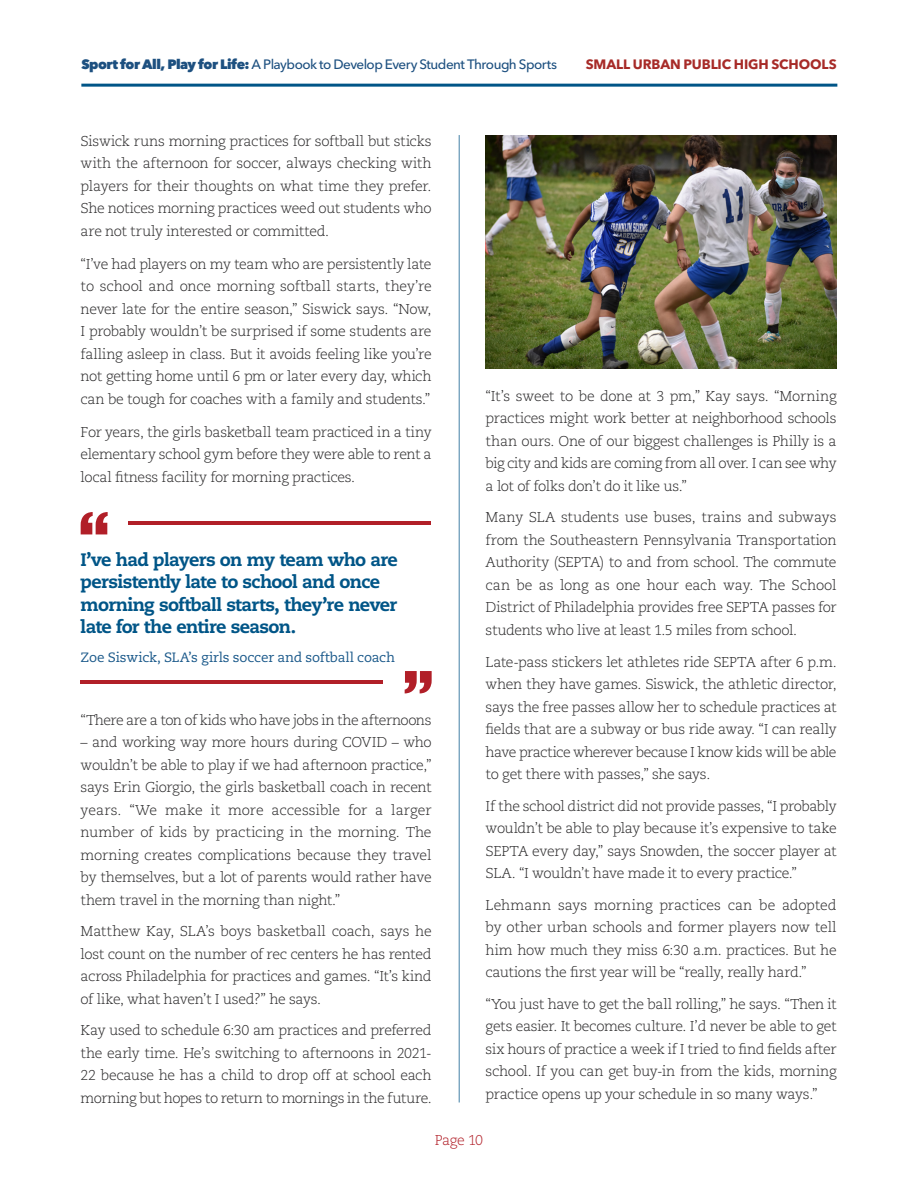
<style>
.page{position:relative;width:918px;height:1188px;background:#fff}
.page>*{position:absolute;margin:0;border:0;box-sizing:border-box;transform-origin:0 0}
.t1{font:800 18px/22.5px "Caecilia LT Std";letter-spacing:-.035em;color:#005587}
.t2{font:300 14.25px/22.5px "Caecilia LT Std";letter-spacing:-.03em;color:#292829;text-align:justify}
.t3{font:300 14.25px "Caecilia LT Std";letter-spacing:-.035em;color:#b11f28}
.t4{font:500 13.5px "Avenir Next LT Pro";letter-spacing:-.04em;color:#1d5080}
.t5{font:13.5px "Caecilia LT Std";letter-spacing:-.01em;color:#1c5a8b}
.t6{font:700 13.5px "Avenir Next LT Pro";letter-spacing:-.01em;color:#a72b28}
.s1{font-weight:800}
</style>
<div class="page">
<hr style="left:81px;top:84px;width:756px;height:3px;background:#005587">
<hr style="left:129px;top:522px;width:302px;height:3px;background:#b11f28">
<svg style="left:81px;top:512px;width:27px;height:22px"></svg>
<hr style="left:81px;top:681px;width:302px;height:3px;background:#b11f28">
<svg style="left:405px;top:671px;width:27px;height:22px"></svg>
<hr style="left:459px;top:135px;width:1px;height:968px;background:#005587">
<img style="left:486px;top:135px;width:351px;height:234px">
<p class="t4" style="left:81px;top:56px;width:477px"><span class="s1">Sport for All, Play for Life:</span> A Playbook to Develop Every Student Through Sports</p>
<p class="t6" style="left:586px;top:56px;width:252px">SMALL URBAN PUBLIC HIGH SCHOOLS</p>
<p class="t2" style="left:81px;top:130px;width:353px">Siswick runs morning practices for softball but sticks with the afternoon for soccer, always checking with players for their thoughts on what time they prefer.<br>She notices morning practices weed out students who are not truly interested or committed.</p>
<p class="t2" style="left:81px;top:253px;width:353px">“I’ve had players on my team who are persistently late to school and once morning softball starts, they’re never late for the entire season,” Siswick says. “Now, I probably wouldn’t be surprised if some students are falling asleep in class. But it avoids feeling like you’re not getting home until 6 pm or later every day, which can be tough for coaches with a family and students.”</p>
<p class="t2" style="left:81px;top:421px;width:353px">For years, the girls basketball team practiced in a tiny elementary school gym before they were able to rent a local fitness facility for morning practices.</p>
<p class="t1" style="left:81px;top:548px;width:319px">I’ve had players on my team who are persistently late to school and once morning softball starts, they’re never late for the entire season.</p>
<p class="t5" style="left:81px;top:649px;width:316px">Zoe Siswick, SLA’s girls soccer and softball coach</p>
<p class="t2" style="left:81px;top:709px;width:353px">“There are a ton of kids who have jobs in the afternoons</p>
<p class="t2" style="left:81px;top:732px;width:353px">– and working way more hours during COVID – who wouldn’t be able to play if we had afternoon practice,” says Erin Giorgio, the girls basketball coach in recent years. “We make it more accessible for a larger number of kids by practicing in the morning. The morning creates complications because they travel by themselves, but a lot of parents would rather have them travel in the morning than night.”</p>
<p class="t2" style="left:81px;top:921px;width:353px">Matthew Kay, SLA’s boys basketball coach, says he lost count on the number of rec centers he has rented across Philadelphia for practices and games. “It’s kind of like, what haven’t I used?” he says.</p>
<p class="t2" style="left:81px;top:1020px;width:353px">Kay used to schedule 6:30 am practices and preferred the early time. He’s switching to afternoons in 2021- 22 because he has a child to drop off at school each morning but hopes to return to mornings in the future.</p>
<p class="t2" style="left:486px;top:385px;width:353px">“It’s sweet to be done at 3 pm,” Kay says. “Morning practices might work better at neighborhood schools than ours. One of our biggest challenges is Philly is a big city and kids are coming from all over. I can see why a lot of folks don’t do it like us.”</p>
<p class="t2" style="left:486px;top:507px;width:353px">Many SLA students use buses, trains and subways from the Southeastern Pennsylvania Transportation Authority (SEPTA) to and from school. The commute can be as long as one hour each way. The School District of Philadelphia provides free SEPTA passes for students who live at least 1.5 miles from school.</p>
<p class="t2" style="left:486px;top:651px;width:353px">Late-pass stickers let athletes ride SEPTA after 6 p.m. when they have games. Siswick, the athletic director, says the free passes allow her to schedule practices at fields that are a subway or bus ride away. “I can really have practice wherever because I know kids will be able to get there with passes,” she says.</p>
<p class="t2" style="left:486px;top:795px;width:353px">If the school district did not provide passes, “I probably wouldn’t be able to play because it’s expensive to take SEPTA every day,” says Snowden, the soccer player at SLA. “I wouldn’t have made it to every practice.”</p>
<p class="t2" style="left:486px;top:894px;width:353px">Lehmann says morning practices can be adopted by other urban schools and former players now tell him how much they miss 6:30 a.m. practices. But he cautions the first year will be “really, really hard.”</p>
<p class="t2" style="left:486px;top:993px;width:353px">“You just have to get the ball rolling,” he says. “Then it gets easier. It becomes culture. I’d never be able to get six hours of practice a week if I tried to find fields after school. If you can get buy-in from the kids, morning practice opens up your schedule in so many ways.”</p>
<p class="t3" style="left:435px;top:1132px;width:50px">Page 10</p>
</div>
